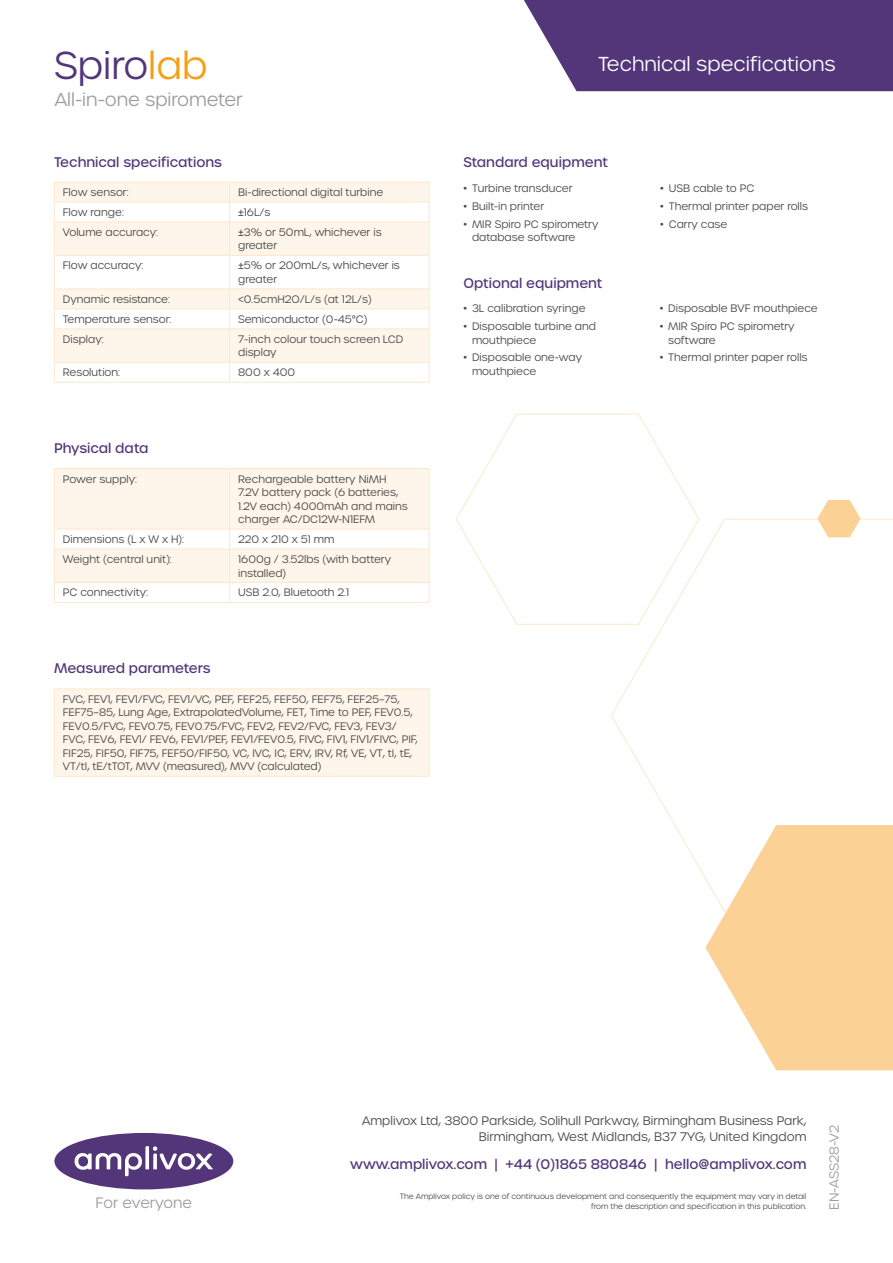
<style>
.page{position:relative;width:893px;height:1263px;background:#fff}
.page>*{position:absolute;margin:0;border:0;box-sizing:border-box;transform-origin:0 0}
.t1{font:300 37.5px "Urbane";color:#53367a}
.t2{font:300 19.5px "Urbane";color:#fff}
.t3{font:300 18px "Urbane";color:#9d9d9c}
.t4{font:300 14.55px "Urbane";color:#9d9d9c}
.t5{font:500 13.5px "Urbane";color:#53367a}
.t6{font:300 12.75px "Urbane";color:#9d9d9c}
.t7{font:300 12px/16.5px "Urbane";color:#4a4a49;text-align:right}
.t8{font:300 10.5px/13.5px "Urbane";color:#4a4a49}
.t9{font:300 7.5px/9.8px "Urbane";color:#4a4a49;text-align:right}
.s1{color:#f69f14}
.s2{font-family:"Arial";font-weight:400}
</style>
<div class="page">
<svg style="left:524px;top:0;width:369px;height:91px;background:#5f4483"></svg>
<svg style="left:456px;top:413px;width:243px;height:212px"></svg>
<svg style="left:610px;top:518px;width:283px;height:360px"></svg>
<svg style="left:817px;top:500px;width:43px;height:37px"></svg>
<svg style="left:705px;top:825px;width:188px;height:245px;fill:#fcd196"></svg>
<div style="left:54px;top:689px;width:375px;height:87px;background:#fff6eb"></div>
<hr style="left:54px;top:689px;width:1px;height:87px;background:#fee8cc">
<hr style="left:54px;top:688px;width:375px;height:1px;background:#fee8cc">
<hr style="left:429px;top:689px;width:1px;height:87px;background:#fee8cc">
<hr style="left:54px;top:776px;width:375px;height:1px;background:#fee8cc">
<hr style="left:54px;top:468px;width:176px;height:1px;background:#fee8cc">
<hr style="left:230px;top:468px;width:199px;height:1px;background:#fee8cc">
<svg style="left:54px;top:469px;width:376px;height:133px"></svg>
<hr style="left:54px;top:602px;width:176px;height:1px;background:#fee8cc">
<hr style="left:230px;top:602px;width:199px;height:1px;background:#fee8cc">
<svg style="left:55px;top:183px;width:374px;height:179px;fill:#fff6eb"></svg>
<hr style="left:54px;top:182px;width:176px;height:1px;background:#fee8cc">
<hr style="left:230px;top:182px;width:199px;height:1px;background:#fee8cc">
<svg style="left:54px;top:183px;width:1px;height:39px"></svg>
<hr style="left:54px;top:202px;width:176px;height:1px;background:#fee8cc">
<svg style="left:229px;top:183px;width:1px;height:39px"></svg>
<hr style="left:230px;top:202px;width:199px;height:1px;background:#fee8cc">
<svg style="left:429px;top:182px;width:1px;height:40px"></svg>
<hr style="left:54px;top:222px;width:1px;height:33px;background:#fee8cc">
<hr style="left:54px;top:222px;width:176px;height:1px;background:#fee8cc">
<hr style="left:229px;top:222px;width:1px;height:33px;background:#fee8cc">
<hr style="left:230px;top:222px;width:199px;height:1px;background:#fee8cc">
<hr style="left:429px;top:222px;width:1px;height:33px;background:#fee8cc">
<hr style="left:54px;top:256px;width:1px;height:32px;background:#fee8cc">
<svg style="left:54px;top:289px;width:1px;height:39px"></svg>
<hr style="left:54px;top:329px;width:1px;height:33px;background:#fee8cc">
<svg style="left:54px;top:363px;width:1px;height:19px"></svg>
<hr style="left:54px;top:255px;width:176px;height:1px;background:#fee8cc">
<hr style="left:54px;top:288px;width:176px;height:1px;background:#fee8cc">
<hr style="left:54px;top:308px;width:176px;height:1px;background:#fee8cc">
<hr style="left:54px;top:328px;width:176px;height:1px;background:#fee8cc">
<hr style="left:54px;top:362px;width:176px;height:1px;background:#fee8cc">
<hr style="left:54px;top:382px;width:176px;height:1px;background:#fee8cc">
<hr style="left:229px;top:256px;width:1px;height:32px;background:#fee8cc">
<svg style="left:229px;top:289px;width:1px;height:39px"></svg>
<hr style="left:229px;top:329px;width:1px;height:33px;background:#fee8cc">
<svg style="left:229px;top:363px;width:1px;height:19px"></svg>
<hr style="left:230px;top:255px;width:199px;height:1px;background:#fee8cc">
<hr style="left:429px;top:256px;width:1px;height:32px;background:#fee8cc">
<svg style="left:429px;top:289px;width:1px;height:39px"></svg>
<hr style="left:429px;top:329px;width:1px;height:33px;background:#fee8cc">
<svg style="left:429px;top:363px;width:1px;height:19px"></svg>
<hr style="left:230px;top:288px;width:199px;height:1px;background:#fee8cc">
<hr style="left:230px;top:308px;width:199px;height:1px;background:#fee8cc">
<hr style="left:230px;top:328px;width:199px;height:1px;background:#fee8cc">
<hr style="left:230px;top:362px;width:199px;height:1px;background:#fee8cc">
<hr style="left:230px;top:382px;width:199px;height:1px;background:#fee8cc">
<div style="left:54px;top:1133px;width:179px;height:56px;background:#53367a;border-radius:50%"></div>
<svg style="left:75px;top:1146px;width:138px;height:30px"></svg>
<h1 class="t1" style="left:54px;top:42px;width:155px">Spiro<span class="s1">lab</span></h1>
<h2 class="t2" style="left:598px;top:52px;width:239px">Technical specifications</h2>
<h3 class="t3" style="left:55px;top:88px;width:189px">All-in-one spirometer</h3>
<p class="t5" style="left:54px;top:153px;width:169px">Technical specifications</p>
<p class="t8" style="left:63px;top:185px;width:67px">Flow sensor:</p>
<p class="t8" style="left:238px;top:185px;width:147px">Bi-directional digital turbine</p>
<p class="t8" style="left:63px;top:205px;width:62px">Flow range:</p>
<p class="t8" style="left:238px;top:205px;width:34px"><span class="s2">±</span>16L/s</p>
<p class="t8" style="left:63px;top:225px;width:97px">Volume accuracy:</p>
<p class="t8" style="left:238px;top:225px;width:145px"><span class="s2">±</span>3% or 50mL, whichever is greater</p>
<p class="t8" style="left:63px;top:259px;width:82px">Flow accuracy:</p>
<p class="t8" style="left:238px;top:259px;width:163px"><span class="s2">±</span>5% or 200mL/s, whichever is greater</p>
<p class="t8" style="left:63px;top:292px;width:109px">Dynamic resistance:</p>
<p class="t8" style="left:238px;top:292px;width:135px">&lt;0.5cmH2O/L/s (at 12L/s)</p>
<p class="t8" style="left:63px;top:312px;width:110px">Temperature sensor:</p>
<p class="t8" style="left:238px;top:312px;width:131px">Semiconductor (0-45°C)</p>
<p class="t8" style="left:63px;top:332px;width:42px">Display:</p>
<p class="t8" style="left:238px;top:332px;width:167px">7-inch colour touch screen LCD display</p>
<p class="t8" style="left:63px;top:366px;width:59px">Resolution:</p>
<p class="t8" style="left:238px;top:366px;width:58px">800 x 400</p>
<p class="t5" style="left:54px;top:439px;width:96px">Physical data</p>
<p class="t8" style="left:63px;top:472px;width:76px">Power supply:</p>
<p class="t8" style="left:238px;top:472px;width:171px">Rechargeable battery NiMH<br>7.2V battery pack (6 batteries,<br>1.2V each) 4000mAh and mains charger AC/DC12W-N1EFM</p>
<p class="t8" style="left:63px;top:532px;width:123px">Dimensions (L x W x H):</p>
<p class="t8" style="left:238px;top:532px;width:98px">220 x 210 x 51 mm</p>
<p class="t8" style="left:63px;top:552px;width:110px">Weight (central unit):</p>
<p class="t8" style="left:238px;top:552px;width:155px">1600g / 3.52lbs (with battery installed)</p>
<p class="t8" style="left:63px;top:586px;width:87px">PC connectivity:</p>
<p class="t8" style="left:238px;top:586px;width:112px">USB 2.0, Bluetooth 2.1</p>
<p class="t5" style="left:54px;top:659px;width:158px">Measured parameters</p>
<p class="t8" style="left:63px;top:692px;width:356px">FVC, FEV1, FEV1/FVC, FEV1/VC, PEF, FEF25, FEF50, FEF75, FEF25–75, FEF75–85, Lung Age, ExtrapolatedVolume, FET, Time to PEF, FEV0.5, FEV0.5/FVC, FEV0.75, FEV0.75/FVC, FEV2, FEV2/FVC, FEV3, FEV3/ FVC, FEV6, FEV1/ FEV6, FEV1/PEF, FEV1/FEV0.5, FIVC, FIV1, FIV1/FIVC, PIF, FIF25, FIF50, FIF75, FEF50/FIF50, VC, IVC, IC, ERV, IRV, Rf, VE, VT, tI, tE, VT/tI, tE/tTOT, MVV (measured), MVV (calculated)</p>
<p class="t5" style="left:463px;top:153px;width:146px">Standard equipment</p>
<p class="t8" style="left:463px;top:182px;width:111px">• Turbine transducer</p>
<p class="t8" style="left:463px;top:199px;width:82px">• Built-in printer</p>
<p class="t8" style="left:472px;top:217px;width:128px;text-indent:-9px">• MIR Spiro PC spirometry database software</p>
<p class="t5" style="left:463px;top:274px;width:140px">Optional equipment</p>
<p class="t8" style="left:463px;top:302px;width:124px">• 3L calibration syringe</p>
<p class="t8" style="left:472px;top:320px;width:126px;text-indent:-9px">• Disposable turbine and mouthpiece</p>
<p class="t8" style="left:472px;top:351px;width:112px;text-indent:-9px">• Disposable one-way mouthpiece</p>
<p class="t8" style="left:660px;top:182px;width:96px">• USB cable to PC</p>
<p class="t8" style="left:660px;top:199px;width:149px">• Thermal printer paper rolls</p>
<p class="t8" style="left:660px;top:217px;width:69px">• Carry case</p>
<p class="t8" style="left:660px;top:302px;width:160px">• Disposable BVF mouthpiece</p>
<p class="t8" style="left:668px;top:320px;width:128px;text-indent:-9px">• MIR Spiro PC spirometry software</p>
<p class="t8" style="left:660px;top:351px;width:149px">• Thermal printer paper rolls</p>
<h3 class="t4" style="left:96px;top:1193px;width:98px">For everyone</h3>
<p class="t7" style="left:362px;top:1112px;width:446px">Amplivox Ltd, 3800 Parkside, Solihull Parkway, Birmingham Business Park,<br>Birmingham, West Midlands, B37 7YG, United Kingdom</p>
<p class="t5" style="left:350px;top:1155px;width:458px">www.amplivox.com | +44 (0)1865 880846 | hello@amplivox.com</p>
<p class="t9" style="left:400px;top:1191px;width:408px">The Amplivox policy is one of continuous development and consequently the equipment may vary in detail from the description and specification in this publication.</p>
<p class="t6" style="left:826px;top:1210px;width:87px;rotate:-90deg">EN-ASS28-V2</p>
</div>
